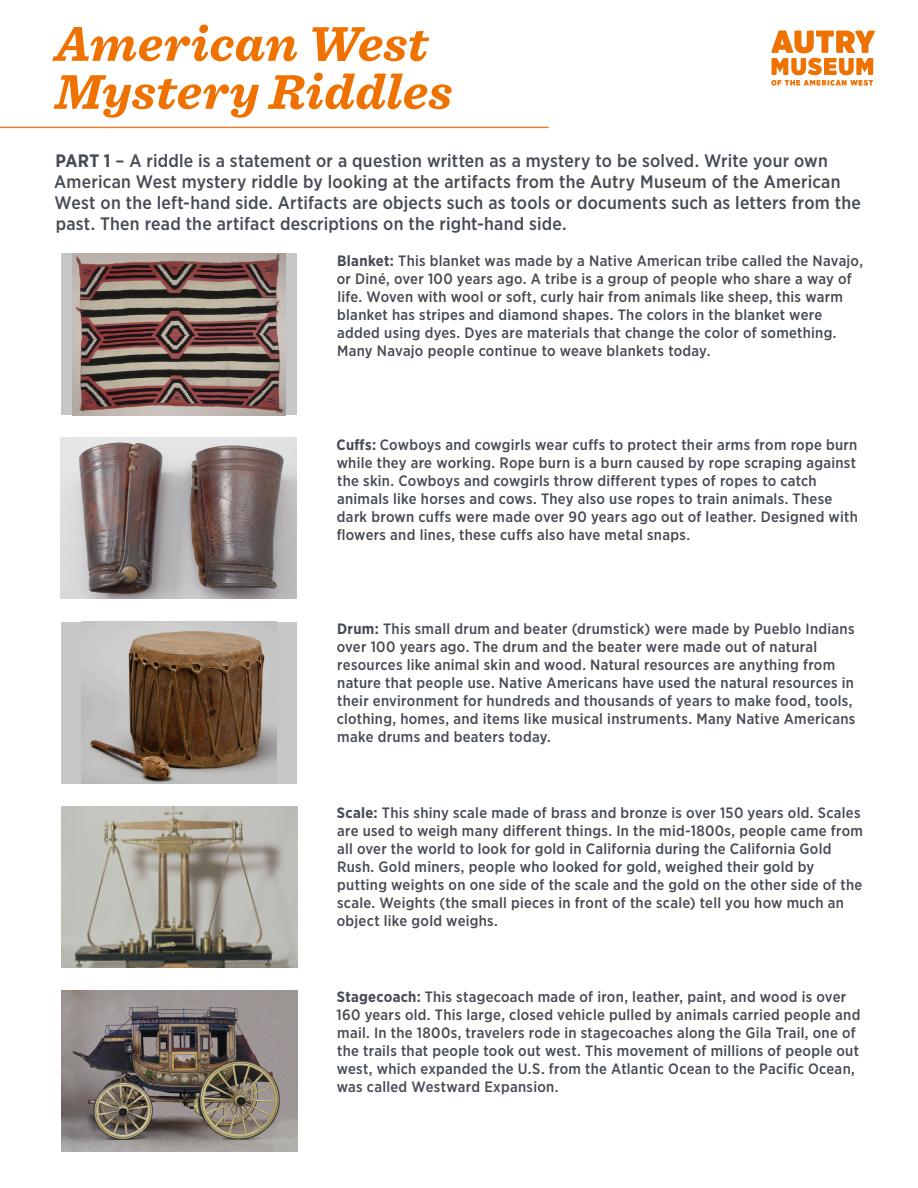
<style>
.page{position:relative;width:918px;height:1188px;background:#fff}
.page>*{position:absolute;margin:0;border:0;box-sizing:border-box;transform-origin:0 0}
._1_1_Header{font:italic 700 51px/48px "Sentinel";letter-spacing:.005em;color:#ef7100}
._1_1_Header-2{font:500 18px/21px "Gotham Narrow";letter-spacing:.01em;color:#464b54}
._1_1_Header-3{font:500 15px/18px "Gotham Narrow";letter-spacing:.02em;color:#464b54}
.s1{font-weight:700}
</style>
<div class="page">
<svg style="left:0;top:126px;width:549px;height:3px;background:#f9bf97"></svg>
<svg style="left:771px;top:30px;width:104px;height:56px"></svg>
<div style="left:61px;top:254px;width:236px;height:161px;background:#c5c6c8"></div>
<img style="left:73px;top:254px;width:213px;height:161px">
<img style="left:60px;top:437px;width:236px;height:162px">
<div style="left:61px;top:622px;width:236px;height:161px;background:#c5c6c8"></div>
<img style="left:82px;top:631px;width:195px;height:152px">
<img style="left:61px;top:806px;width:236px;height:161px">
<img style="left:61px;top:990px;width:236px;height:161px">
<p class="_1_1_Header" style="left:55px;top:17px;width:398px">American West<br>Mystery Riddles</p>
<p class="_1_1_Header-2" style="left:54px;top:150px;width:808px"><span class="s1">PART 1</span> – A riddle is a statement or a question written as a mystery to be solved. Write your own American West mystery riddle by looking at the artifacts from the Autry Museum of the American West on the left-hand side. Artifacts are objects such as tools or documents such as letters from the past. Then read the artifact descriptions on the right-hand side.</p>
<p class="_1_1_Header-3" style="left:337px;top:251px;width:528px"><span class="s1">Blanket:</span> This blanket was made by a Native American tribe called the Navajo, or Diné, over 100 years ago. A tribe is a group of people who share a way of life. Woven with wool or soft, curly hair from animals like sheep, this warm blanket has stripes and diamond shapes. The colors in the blanket were added using dyes. Dyes are materials that change the color of something.<br>Many Navajo people continue to weave blankets today.</p>
<p class="_1_1_Header-3" style="left:337px;top:435px;width:523px"><span class="s1">Cuffs:</span> Cowboys and cowgirls wear cuffs to protect their arms from rope burn while they are working. Rope burn is a burn caused by rope scraping against the skin. Cowboys and cowgirls throw different types of ropes to catch animals like horses and cows. They also use ropes to train animals. These dark brown cuffs were made over 90 years ago out of leather. Designed with flowers and lines, these cuffs also have metal snaps.</p>
<p class="_1_1_Header-3" style="left:337px;top:620px;width:520px"><span class="s1">Drum:</span> This small drum and beater (drumstick) were made by Pueblo Indians over 100 years ago. The drum and the beater were made out of natural resources like animal skin and wood. Natural resources are anything from nature that people use. Native Americans have used the natural resources in their environment for hundreds and thousands of years to make food, tools, clothing, homes, and items like musical instruments. Many Native Americans make drums and beaters today.</p>
<p class="_1_1_Header-3" style="left:337px;top:804px;width:528px"><span class="s1">Scale:</span> This shiny scale made of brass and bronze is over 150 years old. Scales are used to weigh many different things. In the mid-1800s, people came from all over the world to look for gold in California during the California Gold Rush. Gold miners, people who looked for gold, weighed their gold by putting weights on one side of the scale and the gold on the other side of the scale. Weights (the small pieces in front of the scale) tell you how much an object like gold weighs.</p>
<p class="_1_1_Header-3" style="left:337px;top:988px;width:525px"><span class="s1">Stagecoach:</span> This stagecoach made of iron, leather, paint, and wood is over 160 years old. This large, closed vehicle pulled by animals carried people and mail. In the 1800s, travelers rode in stagecoaches along the Gila Trail, one of the trails that people took out west. This movement of millions of people out west, which expanded the U.S. from the Atlantic Ocean to the Pacific Ocean, was called Westward Expansion.</p>
</div>
